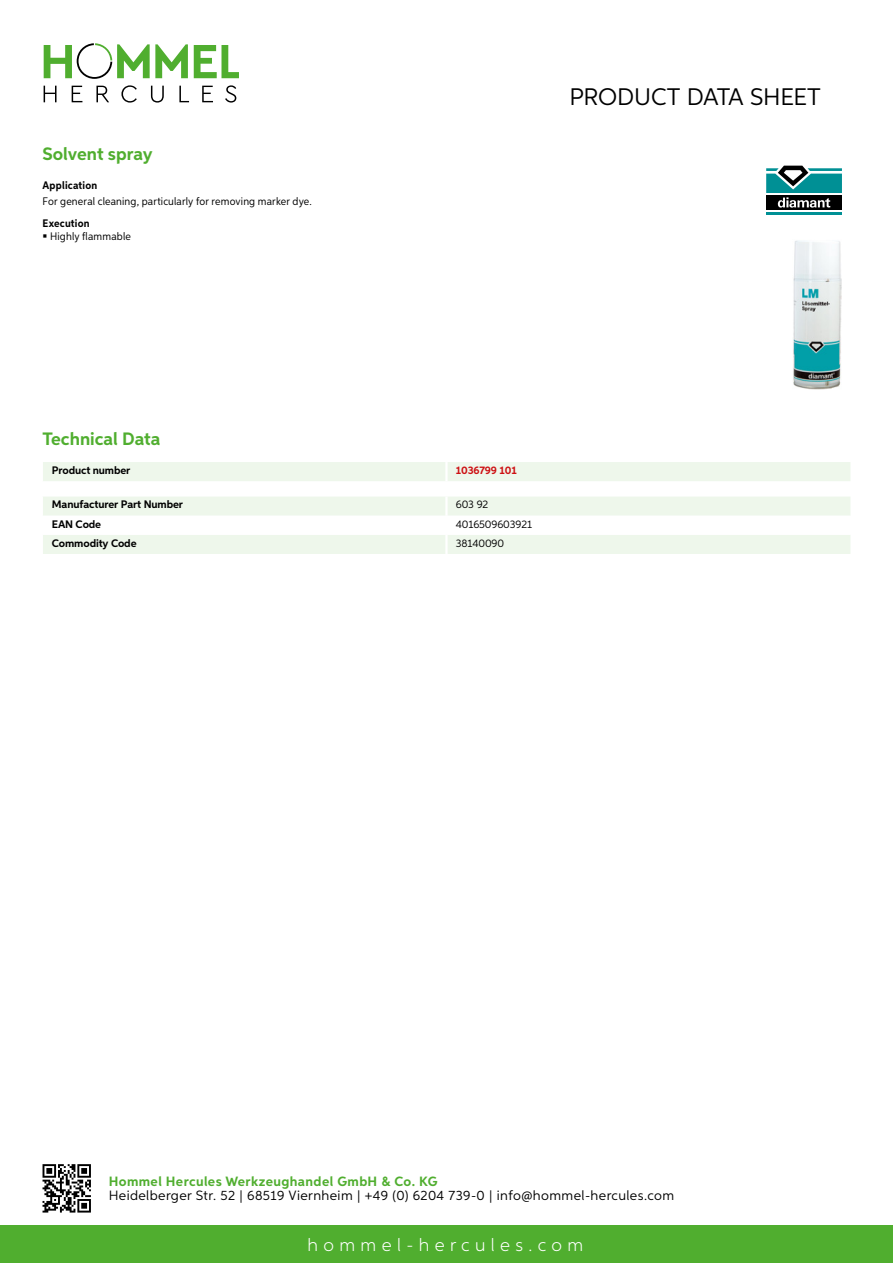
<style>
.page{position:relative;width:893px;height:1263px;background:#fff}
.page>*{position:absolute;margin:0;border:0;box-sizing:border-box;transform-origin:0 0}
.t1{font:24px "Aspira";letter-spacing:-.01em;color:#000}
.t2{font:700 18px "Aspira";color:#50ae2f}
.t3{font:300 18px "Aspira";letter-spacing:.3em;color:#fff}
.t4{font:13.5px "Aspira";letter-spacing:.03em;color:#000}
.t5{font:700 13.5px "Aspira";letter-spacing:.03em;color:#50ae2f}
.t6{font:10.95px "Aspira Nar";letter-spacing:.015em;color:#000}
.t7{font:700 10.95px "Aspira";letter-spacing:-.01em;color:#000}
.t8{font:10.95px "Aspira";letter-spacing:-.01em;color:#000}
.t9{font:700 10.95px "Aspira Nar";letter-spacing:.015em;color:#000}
.t10{font:700 10.95px "Aspira";letter-spacing:-.01em;color:#cd1013}
</style>
<div class="page">
<div style="left:0;top:1226px;width:893px;height:37px;background:#50ae2f"></div>
<svg style="left:43px;top:1164px;width:48px;height:48px"></svg>
<svg style="left:194px;top:45px;width:45px;height:33px"></svg>
<svg style="left:44px;top:43px;width:144px;height:36px"></svg>
<svg style="left:44px;top:86px;width:13px;height:16px"></svg>
<svg style="left:72px;top:86px;width:10px;height:16px"></svg>
<svg style="left:96px;top:86px;width:13px;height:16px"></svg>
<svg style="left:121px;top:85px;width:16px;height:18px"></svg>
<svg style="left:151px;top:86px;width:13px;height:17px"></svg>
<svg style="left:179px;top:86px;width:10px;height:16px"></svg>
<svg style="left:202px;top:86px;width:11px;height:16px"></svg>
<svg style="left:225px;top:85px;width:11px;height:18px"></svg>
<div style="left:43px;top:462px;width:807px;height:19px;background:#eef7eb"></div>
<hr style="left:445px;top:462px;width:3px;height:19px;background:#fff">
<svg style="left:43px;top:497px;width:807px;height:57px"></svg>
<hr style="left:445px;top:535px;width:3px;height:19px;background:#fff">
<img style="left:793px;top:240px;width:49px;height:149px">
<div style="left:766px;top:195px;width:76px;height:15px;background:#000"></div>
<svg style="left:766px;top:166px;width:76px;height:42px"></svg>
<hr style="left:766px;top:212px;width:76px;height:3px;background:#009095">
<h2 class="t2" style="left:43px;top:142px;width:112px">Solvent spray</h2>
<p class="t9" style="left:43px;top:179px;width:56px">Application</p>
<p class="t6" style="left:43px;top:194px;width:271px">For general cleaning, particularly for removing marker dye.</p>
<p class="t9" style="left:43px;top:216px;width:49px">Execution</p>
<p class="t6" style="left:50px;top:229px;width:82px">Highly flammable</p>
<h1 class="t1" style="left:569px;top:82px;width:253px">Product data sh eet</h1>
<h2 class="t2" style="left:43px;top:428px;width:120px">Technical Data</h2>
<p class="t7" style="left:52px;top:463px;width:80px">Product number</p>
<p class="t10" style="left:456px;top:463px;width:62px">1036799 101</p>
<p class="t7" style="left:52px;top:498px;width:133px">Manufacturer Part Number</p>
<p class="t8" style="left:456px;top:498px;width:34px">603 92</p>
<p class="t7" style="left:52px;top:517px;width:51px">EAN Code</p>
<p class="t8" style="left:456px;top:517px;width:78px">4016509603921</p>
<p class="t7" style="left:52px;top:536px;width:86px">Commodity Code</p>
<p class="t8" style="left:456px;top:536px;width:50px">38140090</p>
<p class="t5" style="left:109px;top:1172px;width:330px">Hommel Hercules Werkzeughandel GmbH &amp; Co. KG</p>
<p class="t4" style="left:109px;top:1187px;width:567px">Heidelberger Str. 52 | 68519 Viernheim | +49 (0) 6204 739-0 | info@hommel-hercules.com</p>
<h2 class="t3" style="left:307px;top:1234px;width:277px">hommel-hercules.com</h2>
</div>
